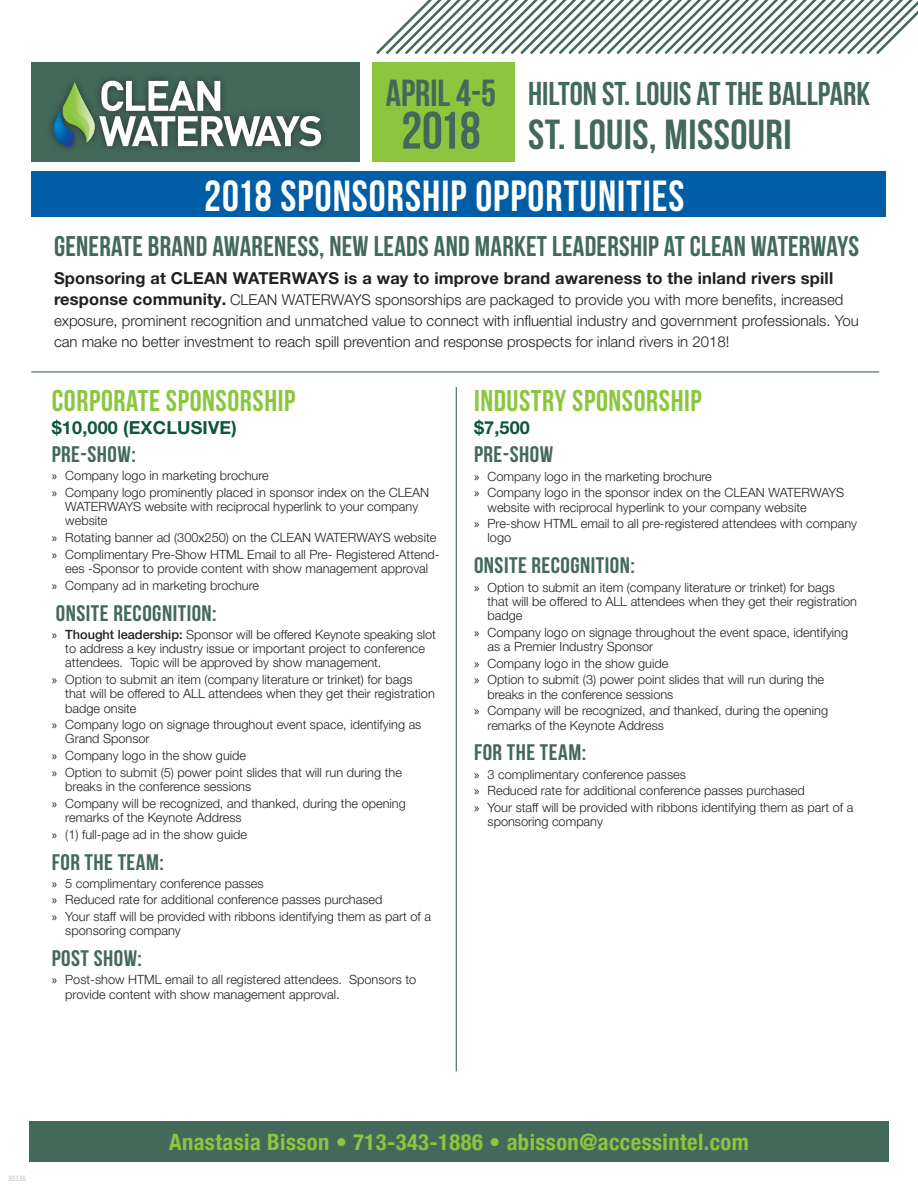
<style>
.page{position:relative;width:918px;height:1188px;background:#fff}
.page>*{position:absolute;margin:0;border:0;box-sizing:border-box;transform-origin:0 0}
.t1{font:52.5px "Bebas Neue";color:#43695b}
.t2{font:43.5px "Bebas Neue";letter-spacing:.025em;color:#fff}
.t3{font:42px "Bebas Neue";letter-spacing:.01em;color:#43695b}
.t4{font:37.65px "Bebas Neue";color:#43695b}
.t5{font:33px "Bebas Neue";color:#43695b}
.t6{font:30px "Bebas Neue";letter-spacing:.02em;color:#8bc63e}
.t7{font:28.5px "Bebas Neue";letter-spacing:.01em;color:#43695b}
.t8{font:22.5px "Bebas Neue";letter-spacing:.02em;color:#43695b;scale:1.06 1}
.t9{font:700 condensed 22.5px "Helvetica Neue";letter-spacing:.02em;color:#8bc63e}
.t10{font:700 18px "Helvetica Neue LT Pro";letter-spacing:.01em;color:#0e553e}
.t11{font:700 16.5px "Helvetica Neue LT Pro";letter-spacing:.01em;color:#231f20}
.t12{font:300 15px/21px "Helvetica Neue LT Pro";color:#231f20}
.t13{font:300 12.75px/16.6px "Helvetica Neue LT Pro";color:#231f20}
.t14{font:300 condensed 7.5px "Frutiger";color:#aab4ae}
.s1{font-weight:700;font-size:16.5px}
.s2{font-family:"Myriad Pro";font-weight:400}
.s3{font-weight:500}
</style>
<div class="page">
<div style="left:29px;top:1121px;width:860px;height:41px;background:#43695b"></div>
<div style="left:31px;top:172px;width:855px;height:45px;background:#015da5"></div>
<div style="left:373px;top:63px;width:142px;height:99px;background:#8bc63e"></div>
<svg style="left:376px;top:0;width:542px;height:54px"></svg>
<div style="left:31px;top:63px;width:329px;height:99px;background:#43695b"></div>
<svg style="left:53px;top:81px;width:268px;height:66px"></svg>
<img style="left:69px;top:82px;width:3px;height:61px">
<img style="left:72px;top:82px;width:23px;height:61px">
<hr style="left:31px;top:371px;width:848px;height:2px;background:#43695b">
<hr style="left:456px;top:387px;width:1px;height:684px;background:#43695b">
<h3 class="t4" style="left:386px;top:72px;width:112px">APRIL 4-5</h3>
<h1 class="t1" style="left:401px;top:102px;width:81px">2018</h1>
<h3 class="t5" style="left:528px;top:76px;width:344px">HILTON ST. LOUIS AT THE BALLPARK</h3>
<h3 class="t3" style="left:528px;top:111px;width:265px">ST. LOUIS, MISSOURI</h3>
<h2 class="t2" style="left:204px;top:172px;width:482px">2018 SPONSORSHIP OPPORTUNITIES</h2>
<h3 class="t7" style="left:54px;top:231px;width:807px">GENERATE BRAND AWARENESS, NEW LEADS AND MARKET LEADERSHIP AT CLEAN WATERWAYS</h3>
<p class="t11" style="left:54px;top:268px;width:781px">Sponsoring at CLEAN WATERWAYS is a way to improve brand awareness to the inland rivers spill</p>
<p class="t12" style="left:54px;top:289px;width:806px"><span class="s1">response community.</span> CLEAN WATERWAYS sponsorships are packaged to provide you with more benefits, increased exposure, prominent recognition and unmatched value to connect with influential industry and government professionals. You can make no better investment to reach spill prevention and response prospects for inland rivers in 2018!</p>
<h3 class="t6" style="left:52px;top:384px;width:245px">CORPORATE SPONSORSHIP</h3>
<h3 class="t10" style="left:52px;top:416px;width:186px">$10,000 (EXCLUSIVE)</h3>
<h3 class="t8" style="left:52px;top:442px;width:81px">PRE-SHOW:</h3>
<p class="t13" style="left:52px;top:467px;width:379px"><span class="s2">»</span> Company logo in marketing brochure<br><span class="s2">»</span> Company logo prominently placed in sponsor index on the CLEAN</p>
<p class="t13" style="left:65px;top:499px;width:355px;line-height:14.2px">WATERWAYS website with reciprocal hyperlink to your company website</p>
<p class="t13" style="left:52px;top:529px;width:389px"><span class="s2">»</span> Rotating banner ad (300x250) on the CLEAN WATERWAYS website <span class="s2">»</span> Complimentary Pre-Show HTML Email to all Pre- Registered Attend-</p>
<p class="t13" style="left:52px;top:560px;width:378px;text-indent:14px">ees -Sponsor to provide content with show management approval <span class="s2">»</span> Company ad in marketing brochure</p>
<h3 class="t8" style="left:56px;top:601px;width:153px">ONSITE RECOGNITION:</h3>
<p class="t13" style="left:65px;top:627px;width:372px;line-height:14.2px;text-indent:-14px"><span class="s2">»</span> <span class="s3">Thought leadership:</span> Sponsor will be offered Keynote speaking slot to address a key industry issue or important project to conference attendees. Topic will be approved by show management.</p>
<p class="t13" style="left:65px;top:672px;width:371px;line-height:14.2px;text-indent:-14px"><span class="s2">»</span> Option to submit an item (company literature or trinket) for bags that will be offered to ALL attendees when they get their registration badge onsite</p>
<p class="t13" style="left:65px;top:717px;width:358px;line-height:14.2px;text-indent:-14px"><span class="s2">»</span> Company logo on signage throughout event space, identifying as<br>Grand Sponsor</p>
<p class="t13" style="left:52px;top:747px;width:352px"><span class="s2">»</span> Company logo in the show guide<br><span class="s2">»</span> Option to submit (5) power point slides that will run during the</p>
<p class="t13" style="left:52px;top:778px;width:356px;text-indent:14px">breaks in the conference sessions<br><span class="s2">»</span> Company will be recognized, and thanked, during the opening</p>
<p class="t13" style="left:52px;top:809px;width:197px;text-indent:14px">remarks of the Keynote Address <span class="s2">»</span> (1) full-page ad in the show guide</p>
<h3 class="t8" style="left:52px;top:849px;width:107px">FOR THE TEAM:</h3>
<p class="t13" style="left:52px;top:875px;width:381px"><span class="s2">»</span> 5 complimentary conference passes<br><span class="s2">»</span> Reduced rate for additional conference passes purchased<br><span class="s2">»</span> Your staff will be provided with ribbons identifying them as part of a</p>
<p class="t13" style="left:65px;top:922px;width:117px">sponsoring company</p>
<h3 class="t8" style="left:52px;top:946px;width:87px">POST SHOW:</h3>
<p class="t13" style="left:65px;top:973px;width:352px;line-height:14.2px;text-indent:-14px"><span class="s2">»</span> Post-show HTML email to all registered attendees. Sponsors to provide content with show management approval.</p>
<h3 class="t6" style="left:474px;top:384px;width:229px">INDUSTRY SPONSORSHIP</h3>
<h3 class="t10" style="left:474px;top:416px;width:57px">$7,500</h3>
<h3 class="t8" style="left:474px;top:442px;width:76px">PRE-SHOW</h3>
<p class="t13" style="left:474px;top:467px;width:372px"><span class="s2">»</span> Company logo in the marketing brochure<br><span class="s2">»</span> Company logo in the sponsor index on the CLEAN WATERWAYS</p>
<p class="t13" style="left:474px;top:498px;width:385px;text-indent:14px">website with reciprocal hyperlink to your company website<br><span class="s2">»</span> Pre-show HTML email to all pre-registered attendees with company</p>
<p class="t13" style="left:488px;top:529px;width:25px">logo</p>
<h3 class="t8" style="left:474px;top:553px;width:153px">ONSITE RECOGNITION:</h3>
<p class="t13" style="left:488px;top:580px;width:371px;line-height:14.2px;text-indent:-14px"><span class="s2">»</span> Option to submit an item (company literature or trinket) for bags that will be offered to ALL attendees when they get their registration badge</p>
<p class="t13" style="left:488px;top:625px;width:362px;line-height:14.2px;text-indent:-14px"><span class="s2">»</span> Company logo on signage throughout the event space, identifying as a Premier Industry Sponsor</p>
<p class="t13" style="left:474px;top:655px;width:352px"><span class="s2">»</span> Company logo in the show guide<br><span class="s2">»</span> Option to submit (3) power point slides that will run during the</p>
<p class="t13" style="left:474px;top:685px;width:356px;text-indent:14px">breaks in the conference sessions<br><span class="s2">»</span> Company will be recognized, and thanked, during the opening</p>
<p class="t13" style="left:488px;top:716px;width:178px">remarks of the Keynote Address</p>
<h3 class="t8" style="left:474px;top:740px;width:107px">FOR THE TEAM:</h3>
<p class="t13" style="left:474px;top:765px;width:381px"><span class="s2">»</span> 3 complimentary conference passes<br><span class="s2">»</span> Reduced rate for additional conference passes purchased<br><span class="s2">»</span> Your staff will be provided with ribbons identifying them as part of a</p>
<p class="t13" style="left:488px;top:813px;width:117px">sponsoring company</p>
<p class="t14" style="left:8px;top:1175px;width:19px">30336</p>
<h3 class="t9" style="left:169px;top:1123px;width:581px">Anastasia Bisson • 713-343-1886 • abisson@accessintel.com</h3>
</div>
